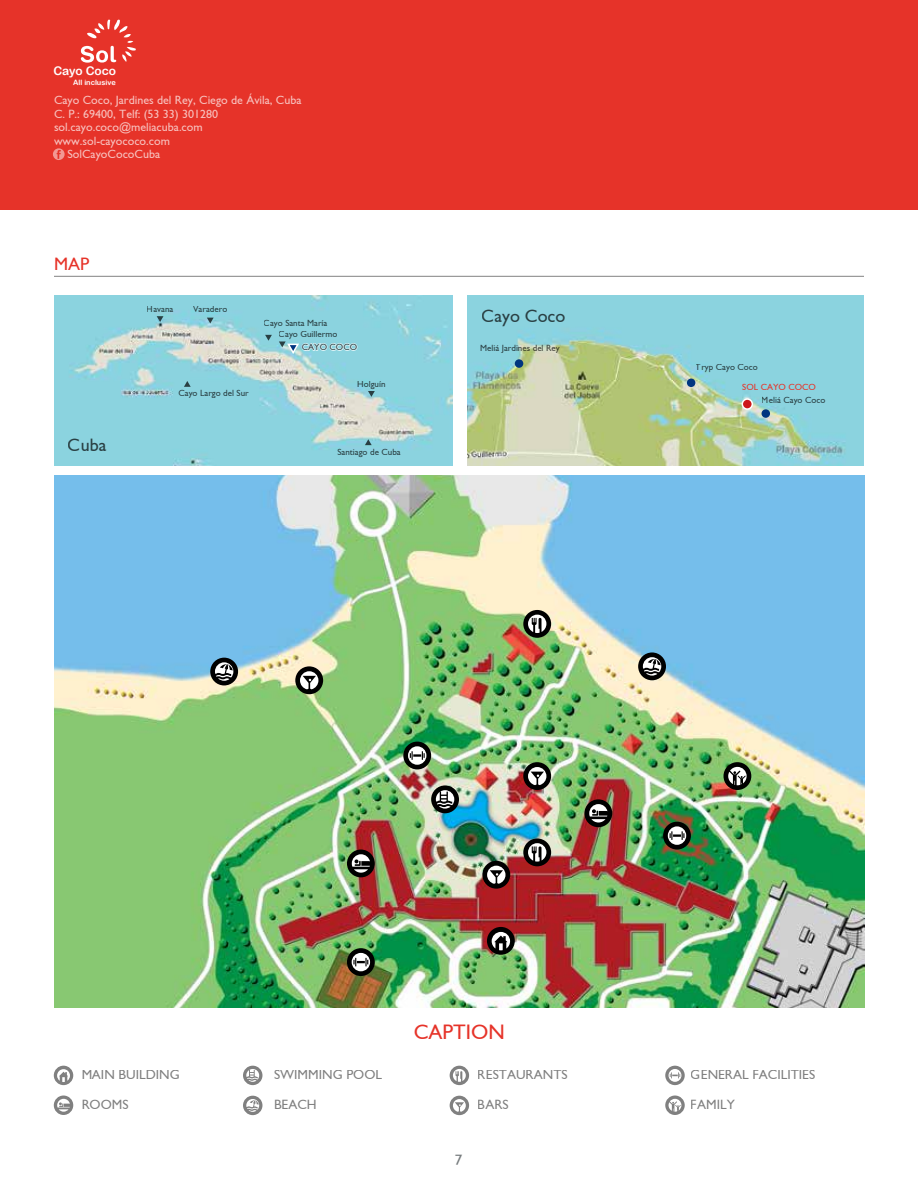
<style>
.page{position:relative;width:918px;height:1188px;background:#fff}
.page>*{position:absolute;margin:0;border:0;box-sizing:border-box;transform-origin:0 0}
.t1{font:21px "Gill Sans";color:#e63329}
.t2{font:18px "Gill Sans";color:#000}
.t3{font:18px "Gill Sans";color:#e63329}
.t4{font:15px "Gill Sans";color:#767b7d}
.t5{font:13.5px "Gill Sans";color:#000}
.t6{font:12px "Gill Sans";color:#fff}
.t7{font:12px "Arial Rounded MT Bold";color:#fff}
.t8{font:9px/12.9px "Gill Sans";color:#000}
.t9{font:9px "Gill Sans";color:#e63329}
.t10{font:7.35px "Arial Rounded MT Bold";color:#fff}
</style>
<div class="page">
<div style="left:0;top:0;width:918px;height:210px;background:#e63329"></div>
<svg style="left:53px;top:148px;width:12px;height:12px"></svg>
<svg style="left:81px;top:20px;width:55px;height:43px"></svg>
<img style="left:54px;top:476px;width:810px;height:532px">
<hr style="left:54px;top:276px;width:810px;height:1px;background:#000">
<div style="left:523px;top:839px;width:28px;height:27px;background:#000;border-radius:50%"></div>
<svg style="left:528px;top:843px;width:18px;height:19px"></svg>
<div style="left:403px;top:742px;width:28px;height:27px;background:#000;border-radius:50%"></div>
<svg style="left:408px;top:746px;width:18px;height:19px"></svg>
<div style="left:295px;top:666px;width:28px;height:28px;background:#000;border-radius:50%"></div>
<svg style="left:300px;top:671px;width:18px;height:18px"></svg>
<div style="left:584px;top:799px;width:28px;height:28px;background:#000;border-radius:50%"></div>
<svg style="left:589px;top:804px;width:18px;height:19px"></svg>
<div style="left:487px;top:927px;width:28px;height:28px;background:#000;border-radius:50%"></div>
<svg style="left:492px;top:932px;width:18px;height:18px"></svg>
<div style="left:431px;top:785px;width:28px;height:28px;background:#000;border-radius:50%"></div>
<svg style="left:436px;top:790px;width:18px;height:19px"></svg>
<div style="left:482px;top:861px;width:28px;height:28px;background:#000;border-radius:50%"></div>
<svg style="left:487px;top:866px;width:19px;height:18px"></svg>
<div style="left:347px;top:850px;width:28px;height:27px;background:#000;border-radius:50%"></div>
<svg style="left:352px;top:854px;width:18px;height:19px"></svg>
<div style="left:523px;top:610px;width:28px;height:28px;background:#000;border-radius:50%"></div>
<svg style="left:528px;top:615px;width:18px;height:18px"></svg>
<div style="left:523px;top:762px;width:28px;height:28px;background:#000;border-radius:50%"></div>
<svg style="left:528px;top:767px;width:18px;height:18px"></svg>
<img style="left:54px;top:296px;width:399px;height:170px">
<img style="left:468px;top:296px;width:395px;height:170px">
<svg style="left:157px;top:316px;width:6px;height:6px"></svg>
<svg style="left:207px;top:318px;width:7px;height:6px"></svg>
<svg style="left:265px;top:335px;width:7px;height:6px"></svg>
<svg style="left:368px;top:391px;width:7px;height:6px"></svg>
<svg style="left:279px;top:341px;width:80px;height:15px"></svg>
<svg style="left:365px;top:439px;width:7px;height:6px"></svg>
<div style="left:742px;top:399px;width:10px;height:10px;background:#cd171a;border-radius:50%"></div>
<div style="left:742px;top:398px;width:11px;height:12px;border:2px solid #fff;border-radius:50%"></div>
<div style="left:687px;top:379px;width:8px;height:8px;background:#003580;border-radius:50%"></div>
<div style="left:515px;top:359px;width:8px;height:9px;background:#003580;border-radius:50%"></div>
<div style="left:762px;top:409px;width:8px;height:9px;background:#003580;border-radius:50%"></div>
<svg style="left:450px;top:1066px;width:19px;height:19px"></svg>
<svg style="left:453px;top:1069px;width:13px;height:13px"></svg>
<svg style="left:665px;top:1066px;width:20px;height:19px"></svg>
<svg style="left:669px;top:1069px;width:12px;height:13px"></svg>
<svg style="left:450px;top:1096px;width:19px;height:19px"></svg>
<svg style="left:453px;top:1099px;width:13px;height:13px"></svg>
<svg style="left:243px;top:1066px;width:19px;height:19px"></svg>
<svg style="left:246px;top:1069px;width:13px;height:13px"></svg>
<svg style="left:54px;top:1096px;width:19px;height:19px"></svg>
<svg style="left:57px;top:1099px;width:13px;height:13px"></svg>
<svg style="left:54px;top:1066px;width:19px;height:19px"></svg>
<svg style="left:57px;top:1069px;width:13px;height:13px"></svg>
<svg style="left:243px;top:1096px;width:19px;height:19px"></svg>
<svg style="left:246px;top:1099px;width:13px;height:13px"></svg>
<div style="left:210px;top:658px;width:28px;height:27px;background:#000;border-radius:50%"></div>
<svg style="left:215px;top:662px;width:18px;height:19px"></svg>
<svg style="left:184px;top:381px;width:7px;height:6px"></svg>
<svg style="left:665px;top:1096px;width:20px;height:19px"></svg>
<svg style="left:669px;top:1099px;width:12px;height:13px"></svg>
<div style="left:638px;top:652px;width:28px;height:28px;background:#000;border-radius:50%"></div>
<svg style="left:643px;top:657px;width:18px;height:19px"></svg>
<div style="left:724px;top:762px;width:27px;height:28px;background:#000;border-radius:50%"></div>
<svg style="left:728px;top:767px;width:19px;height:18px"></svg>
<div style="left:663px;top:822px;width:28px;height:28px;background:#000;border-radius:50%"></div>
<svg style="left:668px;top:826px;width:18px;height:19px"></svg>
<div style="left:347px;top:948px;width:28px;height:28px;background:#000;border-radius:50%"></div>
<svg style="left:352px;top:953px;width:18px;height:18px"></svg>
<p class="t7" style="left:53px;top:63px;width:64px">Cayo Coco</p>
<p class="t10" style="left:73px;top:78px;width:44px">All inclusive</p>
<p class="t6" style="left:54px;top:93px;width:249px">Cayo Coco, Jardines del Rey, Ciego de Ávila, Cuba</p>
<p class="t6" style="left:54px;top:107px;width:166px">C. P.: 69400, Telf: (53 33) 301280</p>
<p class="t6" style="left:54px;top:120px;width:150px">sol.cayo.coco@meliacuba.com</p>
<p class="t6" style="left:54px;top:134px;width:118px">www.sol-cayococo.com</p>
<p class="t6" style="left:67px;top:147px;width:94px">SolCayoCocoCuba</p>
<h2 class="t3" style="left:54px;top:254px;width:37px">MAP</h2>
<h2 class="t2" style="left:68px;top:435px;width:40px">Cuba</h2>
<p class="t8" style="left:147px;top:303px;width:28px">Havana</p>
<p class="t8" style="left:193px;top:303px;width:36px">Varadero</p>
<p class="t8" style="left:178px;top:386px;width:72px">Cayo Largo del Sur</p>
<p class="t8" style="left:264px;top:317px;width:65px">Cayo Santa María</p>
<p class="t8" style="left:302px;top:328px;width:57px;text-indent:-23px">Cayo Guillermo<br>CAYO COCO</p>
<p class="t8" style="left:357px;top:378px;width:30px">Holguín</p>
<p class="t8" style="left:338px;top:446px;width:65px">Santiago de Cuba</p>
<h2 class="t2" style="left:482px;top:305px;width:85px">Cayo Coco</h2>
<p class="t8" style="left:480px;top:341px;width:81px">Meliá Jardines del Rey</p>
<p class="t8" style="left:696px;top:361px;width:63px">Tryp Cayo Coco</p>
<p class="t9" style="left:742px;top:382px;width:75px">SOL CAYO COCO</p>
<p class="t8" style="left:762px;top:393px;width:65px">Meliá Cayo Coco</p>
<p class="t5" style="left:81px;top:1067px;width:100px">MAIN BUILDING</p>
<p class="t5" style="left:81px;top:1097px;width:49px">ROOMS</p>
<p class="t5" style="left:274px;top:1067px;width:110px">SWIMMING POOL</p>
<p class="t5" style="left:274px;top:1097px;width:44px">BEACH</p>
<h1 class="t1" style="left:414px;top:1020px;width:93px">CAPTION</h1>
<p class="t5" style="left:478px;top:1067px;width:91px">RESTAURANTS</p>
<p class="t5" style="left:478px;top:1097px;width:32px">BARS</p>
<p class="t4" style="left:455px;top:1151px;width:9px">7</p>
<p class="t5" style="left:691px;top:1067px;width:126px">GENERAL FACILITIES</p>
<p class="t5" style="left:691px;top:1097px;width:46px">FAMILY</p>
</div>
